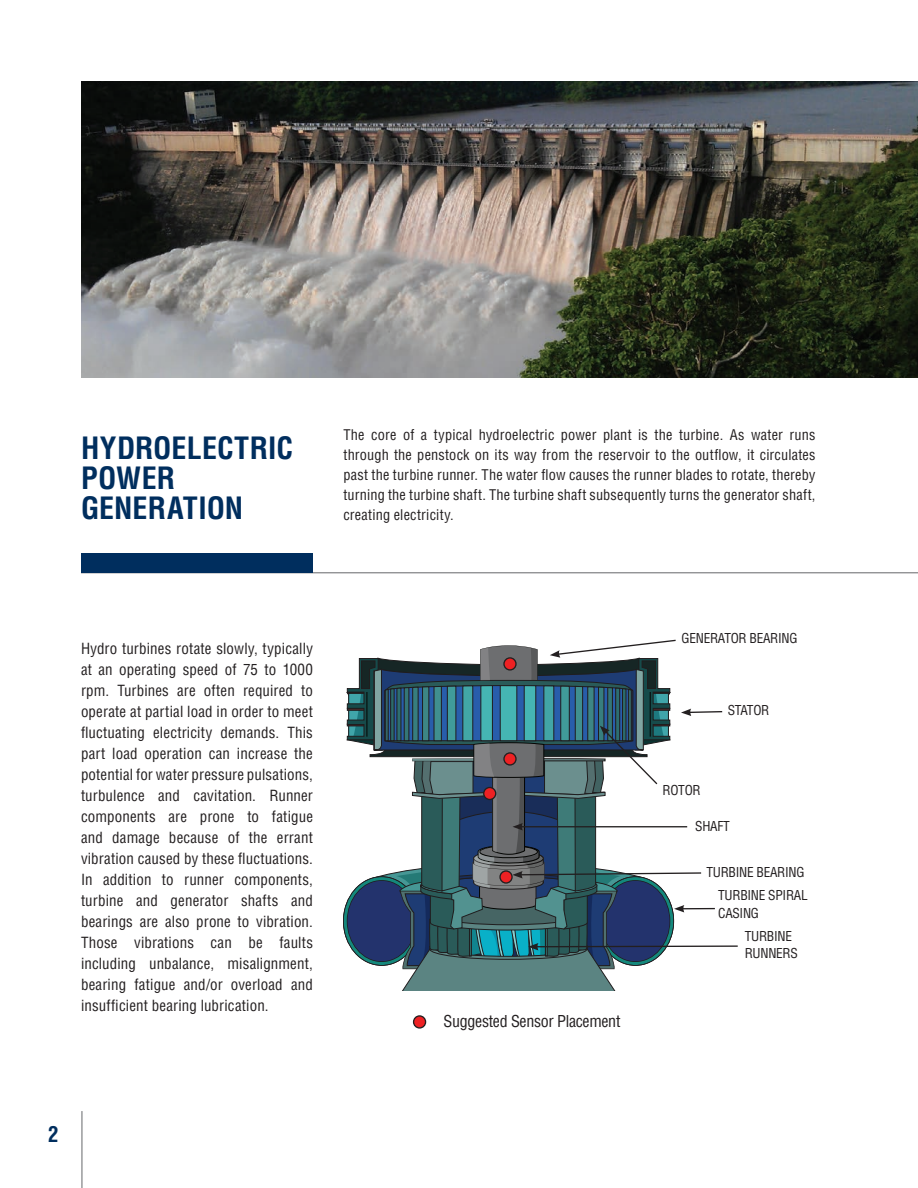
<style>
.page{position:relative;width:918px;height:1188px;background:#fff}
.page>*{position:absolute;margin:0;border:0;box-sizing:border-box;transform-origin:0 0}
.t1{font:700 condensed 30px/30px "Helvetica LT Pro";letter-spacing:.005em;color:#002e5e}
.t2{font:700 condensed 21px "Helvetica LT Pro";color:#002e5e}
.t3{font:condensed 16.05px "Helvetica LT Pro";letter-spacing:-.02em;color:#231f20}
.t4{font:condensed 15px/21px "Helvetica LT Pro";letter-spacing:.01em;color:#231f20;text-align:justify}
.t5{font:condensed 14.4px/20.1px "Helvetica LT Pro";letter-spacing:.015em;color:#231f20;text-align:justify}
.t6{font:condensed 13.35px/17.4px "Helvetica LT Pro";letter-spacing:-.02em;color:#231f20}
</style>
<div class="page">
<hr style="left:81px;top:1111px;width:1px;height:77px;background:#76787b">
<hr style="left:81px;top:572px;width:837px;height:1px;background:#76787b">
<div style="left:81px;top:553px;width:232px;height:19px;background:#002e5e"></div>
<img style="left:81px;top:81px;width:837px;height:297px">
<svg style="left:343px;top:639px;width:395px;height:351px"></svg>
<svg style="left:414px;top:1016px;width:12px;height:12px"></svg>
<div style="left:413px;top:1015px;width:13px;height:14px;border:1px solid #231f20;border-radius:50%"></div>
<svg style="left:504px;top:658px;width:12px;height:12px"></svg>
<div style="left:503px;top:657px;width:14px;height:14px;border:1px solid #231f20;border-radius:50%"></div>
<svg style="left:504px;top:753px;width:12px;height:12px"></svg>
<div style="left:503px;top:752px;width:14px;height:14px;border:1px solid #231f20;border-radius:50%"></div>
<div style="left:484px;top:787px;width:12px;height:12px;background:#ee2123;border-radius:50%"></div>
<div style="left:483px;top:787px;width:13px;height:13px;border:1px solid #231f20;border-radius:50%"></div>
<svg style="left:500px;top:871px;width:12px;height:12px"></svg>
<div style="left:499px;top:870px;width:14px;height:14px;border:1px solid #231f20;border-radius:50%"></div>
<h1 class="t1" style="left:81px;top:433px;width:214px">HYDROELECTRIC<br>POWER<br>GENERATION</h1>
<p class="t5" style="left:343px;top:424px;width:474px">The core of a typical hydroelectric power plant is the turbine. As water runs through the penstock on its way from the reservoir to the outflow, it circulates past the turbine runner. The water flow causes the runner blades to rotate, thereby turning the turbine shaft. The turbine shaft subsequently turns the generator shaft, creating electricity.</p>
<p class="t4" style="left:81px;top:638px;width:234px">Hydro turbines rotate slowly, typically at an operating speed of 75 to 1000 rpm. Turbines are often required to operate at partial load in order to meet fluctuating electricity demands. This part load operation can increase the potential for water pressure pulsations, turbulence and cavitation. Runner components are prone to fatigue and damage because of the errant vibration caused by these fluctuations.<br>In addition to runner components, turbine and generator shafts and bearings are also prone to vibration.<br>Those vibrations can be faults including unbalance, misalignment, bearing fatigue and/or overload and insufficient bearing lubrication.</p>
<h2 class="t2" style="left:48px;top:1120px;width:12px">2</h2>
<p class="t3" style="left:444px;top:1011px;width:178px">Suggested Sensor Placement</p>
<p class="t6" style="left:682px;top:630px;width:118px">GENERATOR BEARING</p>
<p class="t6" style="left:663px;top:781px;width:40px">ROTOR</p>
<p class="t6" style="left:728px;top:701px;width:43px">STATOR</p>
<p class="t6" style="left:695px;top:817px;width:36px">SHAFT</p>
<p class="t6" style="left:706px;top:864px;width:100px">TURBINE BEARING</p>
<p class="t6" style="left:718px;top:887px;width:91px">TURBINE SPIRAL<br>CASING</p>
<p class="t6" style="left:745px;top:927px;width:55px">TURBINE<br>RUNNERS</p>
</div>
